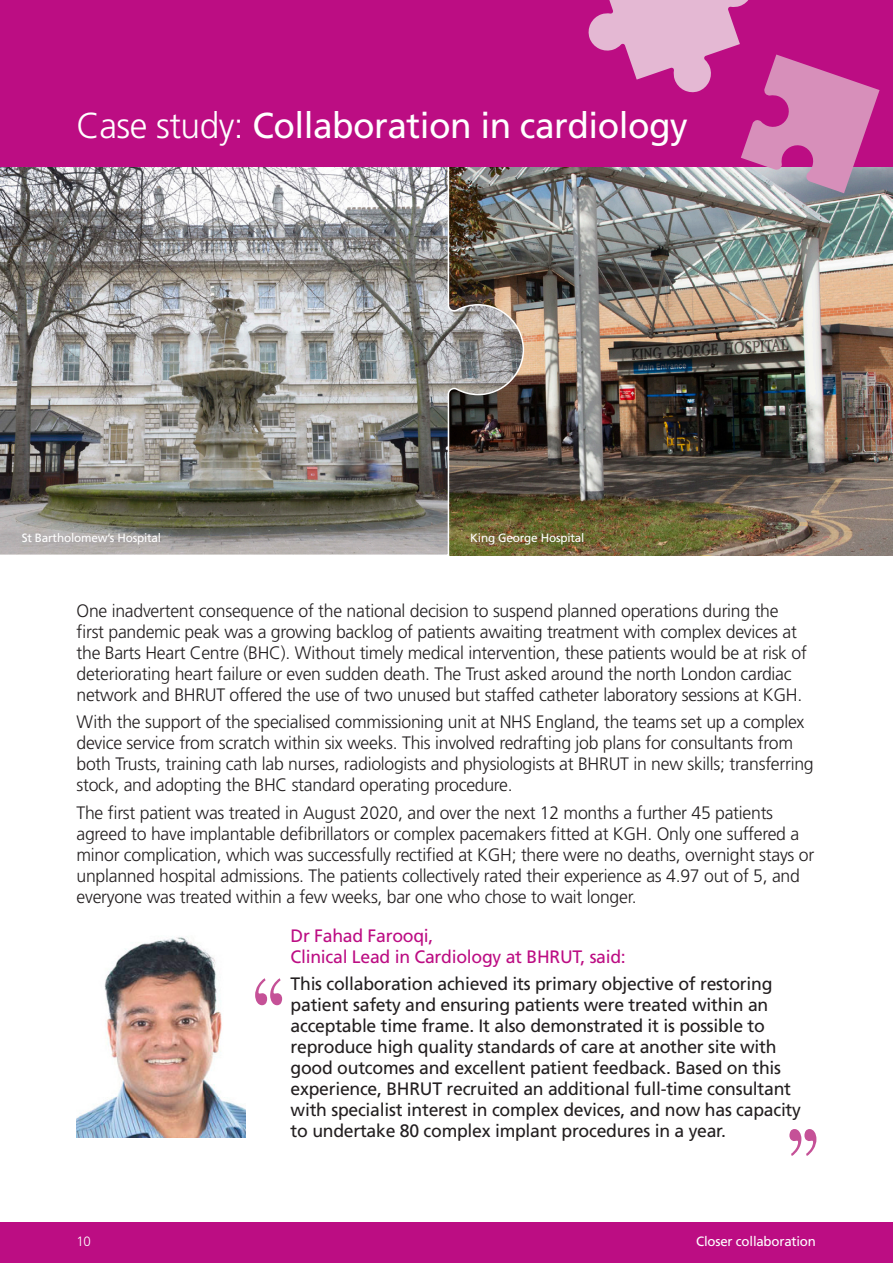
<style>
.page{position:relative;width:893px;height:1263px;background:#fff}
.page>*{position:absolute;margin:0;border:0;box-sizing:border-box;transform-origin:0 0}
.t1{font:36px "Frutiger LT Std";letter-spacing:-.015em;color:#fff}
.t2{font:300 18px/21px "Frutiger LT Std";letter-spacing:-.015em;color:#231f20}
.t3{font:18px/21px "Frutiger LT Std";letter-spacing:-.015em;color:#231f20}
.t4{font:18px/21px "Frutiger LT Std";letter-spacing:-.015em;color:#bc0d83}
.t5{font:13.5px "Frutiger LT Std";letter-spacing:-.015em;color:#fff}
.t6{font:300 13.5px "Frutiger LT Std";color:#fff}
.t7{font:12px "Frutiger LT Std";letter-spacing:-.015em;color:#fff}
.s1{font-weight:300}
</style>
<div class="page">
<div style="left:0;top:1223px;width:893px;height:40px;background:#bc0d83"></div>
<img style="left:525px;top:167px;width:368px;height:388px">
<svg style="left:255px;top:978px;width:27px;height:27px"></svg>
<svg style="left:789px;top:1129px;width:27px;height:27px"></svg>
<img style="left:0;top:167px;width:525px;height:389px">
<div style="left:0;top:0;width:893px;height:167px;background:#bc0d83"></div>
<svg style="left:588px;top:0;width:291px;height:193px"></svg>
<img style="left:77px;top:937px;width:169px;height:200px">
<p class="t1" style="left:77px;top:104px;width:613px"><span class="s1">Case study:</span> Collaboration in cardiology</p>
<p class="t7" style="left:22px;top:531px;width:141px">St Bartholomew’s Hospital</p>
<p class="t7" style="left:470px;top:531px;width:116px">King George Hospital</p>
<p class="t2" style="left:77px;top:600px;width:732px">One inadvertent consequence of the national decision to suspend planned operations during the first pandemic peak was a growing backlog of patients awaiting treatment with complex devices at the Barts Heart Centre (BHC). Without timely medical intervention, these patients would be at risk of deteriorating heart failure or even sudden death. The Trust asked around the north London cardiac network and BHRUT offered the use of two unused but staffed catheter laboratory sessions at KGH.</p>
<p class="t2" style="left:77px;top:712px;width:739px">With the support of the specialised commissioning unit at NHS England, the teams set up a complex device service from scratch within six weeks. This involved redrafting job plans for consultants from both Trusts, training cath lab nurses, radiologists and physiologists at BHRUT in new skills; transferring stock, and adopting the BHC standard operating procedure.</p>
<p class="t2" style="left:77px;top:802px;width:739px">The first patient was treated in August 2020, and over the next 12 months a further 45 patients agreed to have implantable defibrillators or complex pacemakers fitted at KGH. Only one suffered a minor complication, which was successfully rectified at KGH; there were no deaths, overnight stays or unplanned hospital admissions. The patients collectively rated their experience as 4.97 out of 5, and everyone was treated within a few weeks, bar one who chose to wait longer.</p>
<p class="t4" style="left:291px;top:925px;width:337px">Dr Fahad Farooqi,<br>Clinical Lead in Cardiology at BHRUT, said:</p>
<p class="t3" style="left:291px;top:973px;width:512px">This collaboration achieved its primary objective of restoring patient safety and ensuring patients were treated within an acceptable time frame. It also demonstrated it is possible to reproduce high quality standards of care at another site with good outcomes and excellent patient feedback. Based on this experience, BHRUT recruited an additional full-time consultant with specialist interest in complex devices, and now has capacity to undertake 80 complex implant procedures in a year.</p>
<p class="t6" style="left:77px;top:1233px;width:16px">10</p>
<p class="t5" style="left:696px;top:1233px;width:121px">Closer collaboration</p>
</div>
